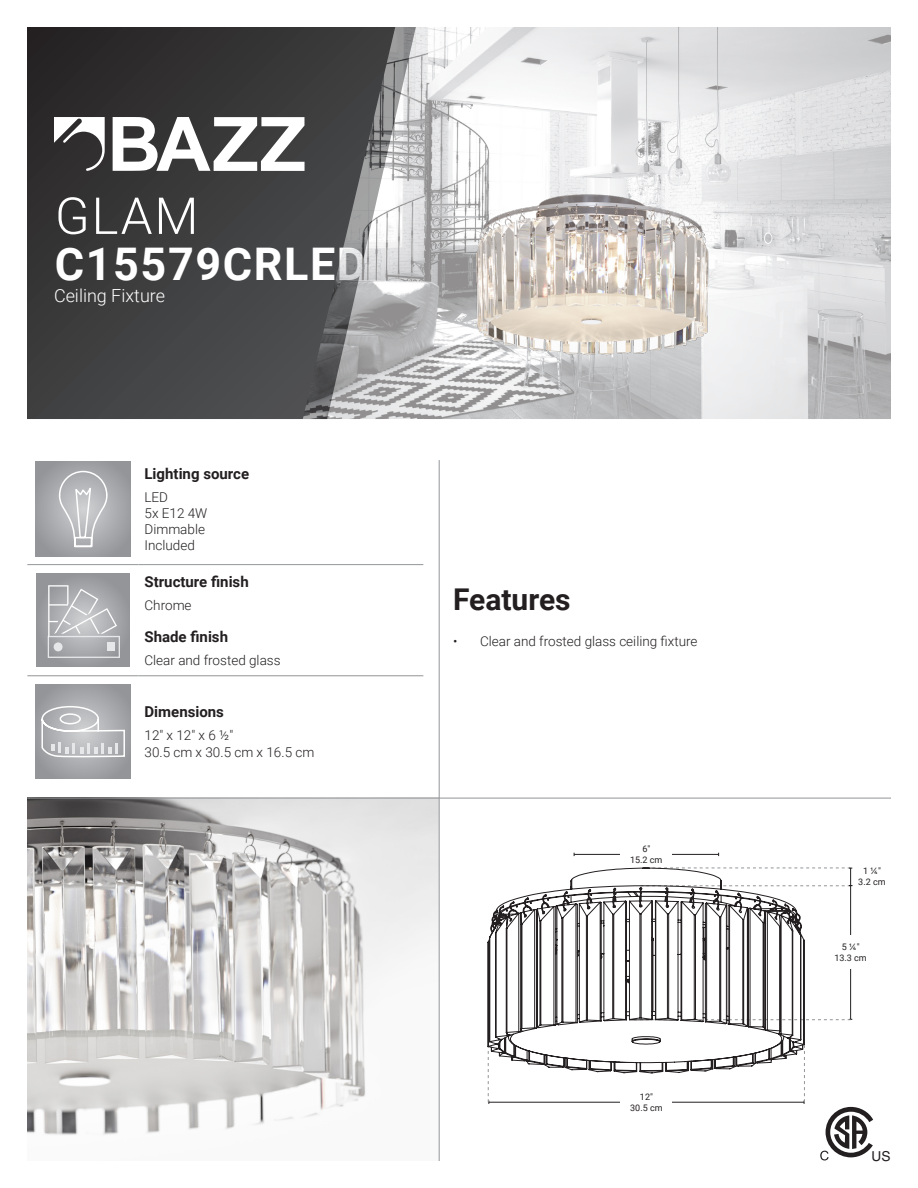
<style>
.page{position:relative;width:918px;height:1188px;background:#fff}
.page>*{position:absolute;margin:0;border:0;box-sizing:border-box;transform-origin:0 0}
.serie{font:300 51px "Roboto";color:#fff}
.code_produit{font:700 45px "Roboto";letter-spacing:.035em;color:#fff}
.moyen_titre{font:700 30px "Roboto";color:#231f20}
.catégorie{font:300 18px "Roboto";color:#fff}
.mini_titre{font:700 15px "Roboto";color:#231f20}
.t1{font:13.65px "Helvetica";color:#231f20}
.texte{font:300 13.5px/16.2px "Roboto";color:#231f20}
.mesure{font:9px/10.8px "Roboto";color:#231f20;text-align:center}
.s1{font-family:"Akkurat"}
</style>
<div class="page">
<svg style="left:27px;top:27px;width:276px;height:392px;background:#3b3b3c"></svg>
<svg style="left:54px;top:117px;width:51px;height:54px"></svg>
<svg style="left:113px;top:117px;width:190px;height:54px"></svg>
<img style="left:303px;top:27px;width:588px;height:392px">
<img style="left:424px;top:166px;width:336px;height:218px">
<img style="left:27px;top:799px;width:412px;height:362px">
<hr style="left:439px;top:460px;width:1px;height:701px;background:#939598">
<hr style="left:27px;top:798px;width:864px;height:1px;background:#939598">
<hr style="left:27px;top:564px;width:112px;height:1px;background:#939598">
<hr style="left:139px;top:564px;width:284px;height:1px;background:#939598">
<hr style="left:27px;top:675px;width:112px;height:1px;background:#939598">
<hr style="left:139px;top:675px;width:284px;height:1px;background:#939598">
<svg style="left:36px;top:461px;width:94px;height:95px;background:#9e9fa3"></svg>
<svg style="left:58px;top:470px;width:50px;height:78px;background:#bebfc2"></svg>
<div style="left:36px;top:574px;width:94px;height:93px;background:#949699"></div>
<svg style="left:48px;top:585px;width:72px;height:73px"></svg>
<svg style="left:36px;top:684px;width:94px;height:95px;background:#9d9fa2"></svg>
<svg style="left:41px;top:705px;width:85px;height:54px;background:#bfc0c3"></svg>
<hr style="left:489px;top:1102px;width:315px;height:1px;background:#231f20">
<hr style="left:574px;top:854px;width:145px;height:1px;background:#231f20">
<hr style="left:850px;top:886px;width:1px;height:133px;background:#231f20">
<svg style="left:806px;top:868px;width:46px;height:19px"></svg>
<div style="left:621px;top:1092px;width:51px;height:20px;background:#fff"></div>
<div style="left:620px;top:844px;width:52px;height:21px;background:#fff"></div>
<div style="left:823px;top:936px;width:55px;height:33px;background:#fff"></div>
<svg style="left:806px;top:1019px;width:46px;height:1px"></svg>
<svg style="left:488px;top:1075px;width:1px;height:29px"></svg>
<svg style="left:804px;top:1075px;width:1px;height:29px"></svg>
<svg style="left:488px;top:868px;width:317px;height:205px"></svg>
<svg style="left:820px;top:1107px;width:53px;height:53px"></svg>
<p class="serie" style="left:55px;top:180px;width:145px">GLAM</p>
<p class="code_produit" style="left:55px;top:233px;width:313px">C15579CRLED</p>
<p class="catégorie" style="left:54px;top:283px;width:113px">Ceiling Fixture</p>
<p class="mini_titre" style="left:145px;top:463px;width:106px">Lighting source</p>
<p class="texte" style="left:145px;top:488px;width:64px">LED<br>5x E12 4W<br>Dimmable<br>Included</p>
<p class="mini_titre" style="left:145px;top:571px;width:106px">Structure finish</p>
<p class="texte" style="left:145px;top:597px;width:49px">Chrome</p>
<p class="mini_titre" style="left:145px;top:626px;width:85px">Shade finish</p>
<p class="texte" style="left:145px;top:651px;width:138px">Clear and frosted glass</p>
<p class="mini_titre" style="left:145px;top:702px;width:81px">Dimensions</p>
<p class="texte" style="left:145px;top:727px;width:171px">12" x 12" x 6 ½"<br>30.5 cm x 30.5 cm x 16.5 cm</p>
<p class="moyen_titre" style="left:453px;top:578px;width:119px">Features</p>
<p class="texte" style="left:453px;top:633px;width:246px">• Clear and frosted glass ceiling fixture</p>
<p class="mesure" style="left:630px;top:843px;width:34px">6"<br>15.2 cm</p>
<p class="mesure" style="left:630px;top:1091px;width:34px">12"<br>30.5 cm</p>
<p class="mesure" style="left:858px;top:865px;width:29px">1 <span class="s1">¼</span>"<br>3.2 cm</p>
<p class="mesure" style="left:834px;top:941px;width:34px">5 <span class="s1">¼</span>"<br>13.3 cm</p>
<p class="t1" style="left:872px;top:1148px;width:21px">US</p>
</div>
